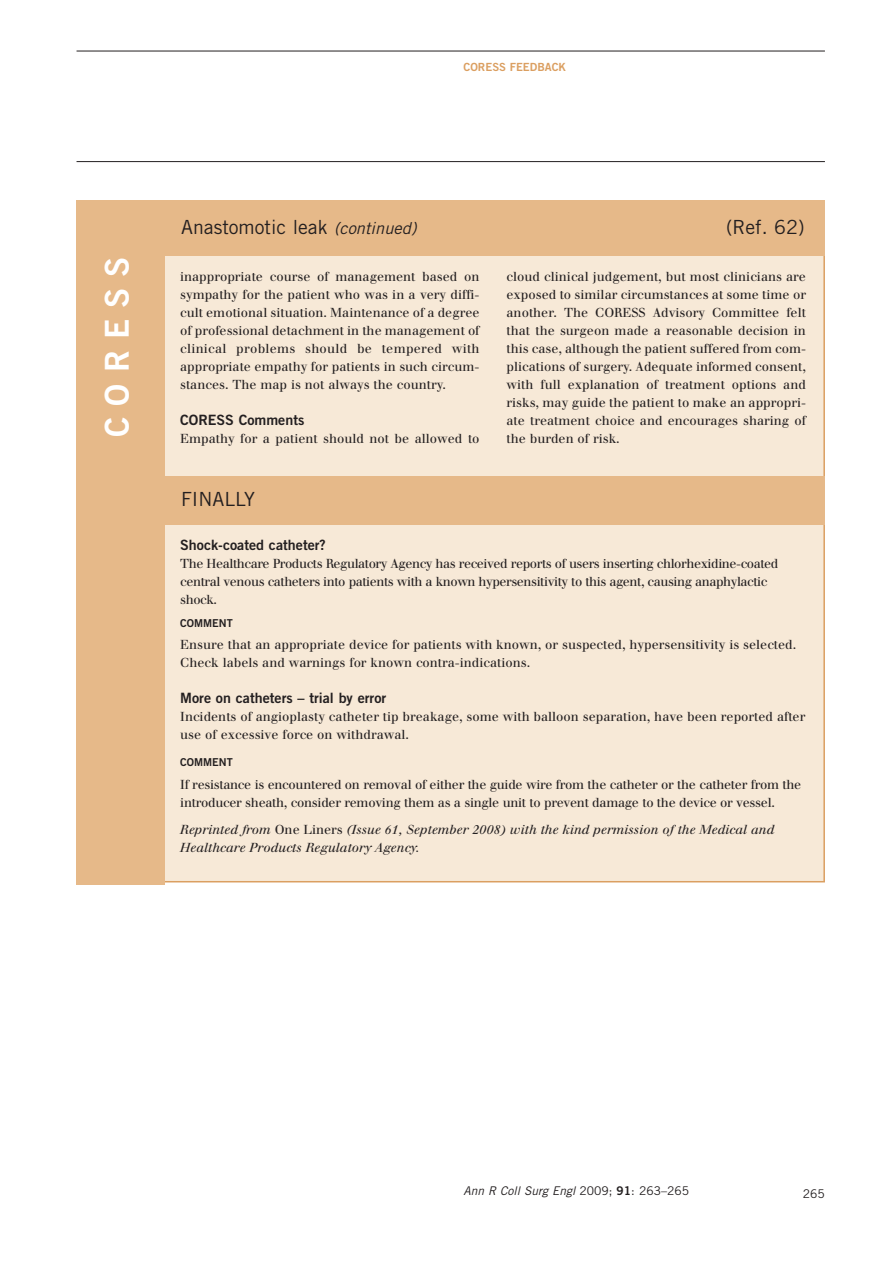
<style>
.page{position:relative;width:893px;height:1263px;background:#fff}
.page>*{position:absolute;margin:0;border:0;box-sizing:border-box;transform-origin:0 0}
.t1{font:33px "Trade Gothic Bold Two";letter-spacing:.335em;color:#fff}
.t2{font:19.5px "Trade Gothic";color:#231f20}
.t3{font:14.25px "Trade Gothic Bold Two";color:#231f20}
.t4{font:12.75px/18px "Walbaum";color:#231f20;text-align:justify}
.t5{font:12.75px/18px "Walbaum";letter-spacing:-.035em;color:#231f20}
.t6{font:12.75px/18px "Walbaum";letter-spacing:-.02em;color:#231f20}
.t7{font:italic 12.75px/18px "Walbaum";color:#231f20}
.t8{font:italic 12px "Trade Gothic";color:#231f20}
.t9{font:12px "Trade Gothic";color:#231f20}
.t10{font:11.25px "Trade Gothic Bold Two";color:#db9f61}
.t11{font:10.8px "Trade Gothic Bold Two";color:#231f20}
.s1{font-style:italic;font-size:16.5px}
.s2{font-style:normal}
.s3{font-family:"Trade Gothic Bold Two";font-style:normal}
</style>
<div class="page">
<hr style="left:77px;top:51px;width:748px;height:1px;background:#231f20">
<hr style="left:77px;top:161px;width:748px;height:1px;background:#231f20">
<div style="left:78px;top:203px;width:745px;height:678px;background:#f7e9d7"></div>
<div style="left:77px;top:201px;width:88px;height:683px;background:#e6b989"></div>
<div style="left:77px;top:201px;width:748px;height:55px;background:#e6b989"></div>
<div style="left:77px;top:476px;width:748px;height:49px;background:#e6b989"></div>
<p class="t10" style="left:464px;top:63px;width:104px">CORESS FEEDBACK</p>
<h1 class="t1" style="left:105px;top:437px;width:182px;rotate:-90deg">CORESS</h1>
<h2 class="t2" style="left:181px;top:220px;width:237px">Anastomotic leak <span class="s1">(continued)</span></h2>
<h2 class="t2" style="left:726px;top:220px;width:80px">(Ref. 62)</h2>
<p class="t4" style="left:180px;top:269px;width:301px">inappropriate course of management based on sympathy for the patient who was in a very diffi&shy;cult emotional situation. Maintenance of a degree of professional detachment in the management of clinical problems should be tempered with appropriate empathy for patients in such circum&shy;stances. The map is not always the country.</p>
<p class="t3" style="left:180px;top:415px;width:126px">CORESS Comments</p>
<p class="t4" style="left:180px;top:431px;width:301px">Empathy for a patient should not be allowed to</p>
<h2 class="t2" style="left:181px;top:492px;width:76px">FINALLY</h2>
<p class="t4" style="left:507px;top:269px;width:301px">cloud clinical judgement, but most clinicians are exposed to similar circumstances at some time or another. The CORESS Advisory Committee felt that the surgeon made a reasonable decision in this case, although the patient suffered from com&shy;plications of surgery. Adequate informed consent, with full explanation of treatment options and risks, may guide the patient to make an appropri&shy;ate treatment choice and encourages sharing of the burden of risk.</p>
<p class="t3" style="left:180px;top:540px;width:147px">Shock-coated catheter?</p>
<p class="t5" style="left:180px;top:556px;width:600px">The Healthcare Products Regulatory Agency has received reports of users inserting chlorhexidine-coated central venous catheters into patients with a known hypersensitivity to this agent, causing anaphylactic shock.</p>
<p class="t11" style="left:180px;top:619px;width:54px">COMMENT</p>
<p class="t4" style="left:180px;top:637px;width:618px">Ensure that an appropriate device for patients with known, or suspected, hypersensitivity is selected.<br>Check labels and warnings for known contra-indications.</p>
<p class="t3" style="left:180px;top:693px;width:207px">More on catheters – trial by error</p>
<p class="t4" style="left:180px;top:709px;width:627px">Incidents of angioplasty catheter tip breakage, some with balloon separation, have been reported after use of excessive force on withdrawal.</p>
<p class="t11" style="left:180px;top:758px;width:54px">COMMENT</p>
<p class="t6" style="left:180px;top:777px;width:622px">If resistance is encountered on removal of either the guide wire from the catheter or the catheter from the introducer sheath, consider removing them as a single unit to prevent damage to the device or vessel.</p>
<p class="t7" style="left:180px;top:822px;width:596px">Reprinted from <span class="s2">One Liners</span> (Issue 61, September 2008) with the kind permission of the Medical and<br>Healthcare Products Regulatory Agency.</p>
<p class="t8" style="left:463px;top:1186px;width:227px">Ann R Coll Surg Engl <span class="s2">2009;</span> <span class="s3">91</span><span class="s2">: 263–265</span></p>
<p class="t9" style="left:803px;top:1190px;width:23px">265</p>
</div>
